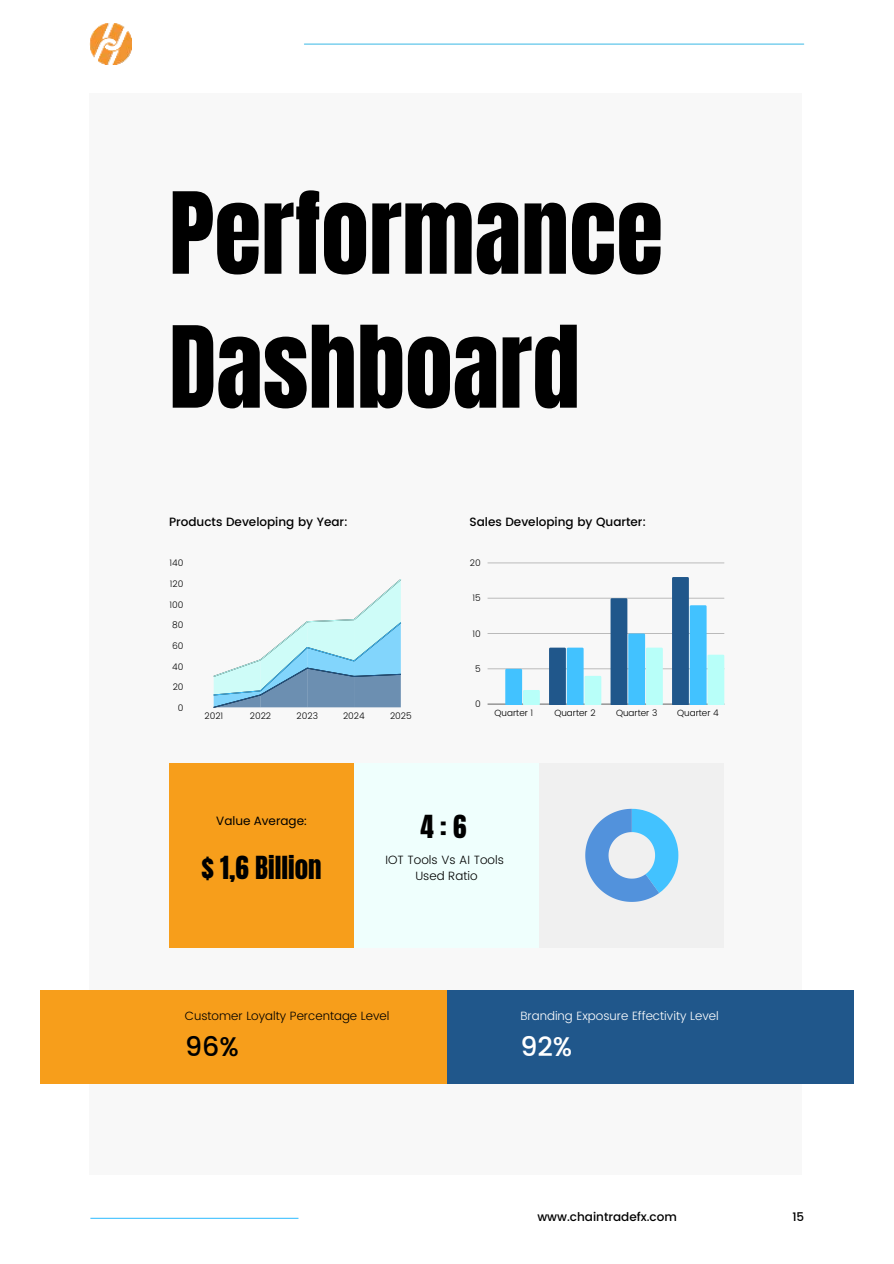
<style>
.page{position:relative;width:894px;height:1264px;background:#fff}
.page>*{position:absolute;margin:0;border:0;box-sizing:border-box;transform-origin:0 0}
.t1{font:96px/133.8px "Anton";color:#000}
.t2{font:27px "Anton";color:#000}
.t3{font:500 26.85px "Poppins";color:#000}
.t4{font:500 26.85px "Poppins";color:#fff}
.t5{font:500 12px "Poppins";color:#000}
.t6{font:300 12px/16px "Poppins";color:#000;text-align:center}
.t7{font:300 12px "Poppins";color:#fff}
.t8{font:12px "Poppins";color:#000}
.t9{font:300 9px "Poppins";color:#000}
</style>
<div class="page">
<div style="left:89px;top:93px;width:712px;height:1081px;background:#f8f8f8"></div>
<div style="left:539px;top:763px;width:185px;height:184px;background:#f0f0f0"></div>
<div style="left:169px;top:763px;width:185px;height:184px;background:#f79e1b"></div>
<div style="left:354px;top:763px;width:185px;height:184px;background:#effffd"></div>
<hr style="left:90px;top:1217px;width:208px;height:1px;background:#42c2ff">
<div style="left:446px;top:990px;width:407px;height:93px;background:#20578b"></div>
<div style="left:40px;top:990px;width:406px;height:93px;background:#f79e1b"></div>
<svg style="left:585px;top:808px;width:93px;height:93px"></svg>
<svg style="left:214px;top:579px;width:186px;height:128px"></svg>
<hr style="left:487px;top:704px;width:237px;height:1px;background:#000;opacity:.6">
<hr style="left:487px;top:668px;width:237px;height:1px;background:#cdcdcd">
<hr style="left:487px;top:633px;width:237px;height:1px;background:#bababa">
<hr style="left:487px;top:598px;width:237px;height:1px;background:#ccc">
<hr style="left:487px;top:562px;width:237px;height:1px;background:#d4d4d4">
<svg style="left:505px;top:668px;width:34px;height:36px"></svg>
<svg style="left:549px;top:647px;width:52px;height:57px"></svg>
<svg style="left:610px;top:598px;width:52px;height:106px"></svg>
<svg style="left:671px;top:577px;width:53px;height:127px"></svg>
<hr style="left:304px;top:44px;width:499px;height:1px;background:#4fc0e8">
<img style="left:89px;top:23px;width:42px;height:41px">
<h1 class="t1" style="left:169px;top:174px;width:495px">Performance<br>Dashboard</h1>
<h3 class="t5" style="left:169px;top:513px;width:180px">Products Developing by Year:</h3>
<h3 class="t5" style="left:469px;top:513px;width:178px">Sales Developing by Quarter:</h3>
<p class="t9" style="left:169px;top:556px;width:15px">140</p>
<p class="t9" style="left:170px;top:577px;width:15px">120</p>
<p class="t9" style="left:169px;top:598px;width:16px">100</p>
<p class="t9" style="left:172px;top:618px;width:13px">80</p>
<p class="t9" style="left:172px;top:639px;width:13px">60</p>
<p class="t9" style="left:172px;top:660px;width:13px">40</p>
<p class="t9" style="left:173px;top:680px;width:12px">20</p>
<p class="t9" style="left:178px;top:701px;width:7px">0</p>
<p class="t9" style="left:204px;top:709px;width:20px">2021</p>
<p class="t9" style="left:250px;top:709px;width:23px">2022</p>
<p class="t9" style="left:296px;top:709px;width:23px">2023</p>
<p class="t9" style="left:343px;top:709px;width:23px">2024</p>
<p class="t9" style="left:390px;top:709px;width:23px">2025</p>
<p class="t9" style="left:470px;top:556px;width:12px">20</p>
<p class="t9" style="left:472px;top:592px;width:10px">15</p>
<p class="t9" style="left:472px;top:627px;width:10px">10</p>
<p class="t9" style="left:475px;top:662px;width:7px">5</p>
<p class="t9" style="left:475px;top:697px;width:7px">0</p>
<p class="t9" style="left:494px;top:706px;width:40px">Quarter 1</p>
<p class="t9" style="left:554px;top:706px;width:43px">Quarter 2</p>
<p class="t9" style="left:616px;top:706px;width:43px">Quarter 3</p>
<p class="t9" style="left:677px;top:706px;width:43px">Quarter 4</p>
<h2 class="t2" style="left:420px;top:813px;width:47px">4 : 6</h2>
<h3 class="t8" style="left:216px;top:813px;width:92px">Value Average:</h3>
<h2 class="t2" style="left:201px;top:854px;width:122px">$ 1,6 Billion</h2>
<h3 class="t6" style="left:385px;top:852px;width:120px">IOT Tools Vs AI Tools<br>Used Ratio</h3>
<h3 class="t6" style="left:185px;top:1008px;width:206px">Customer Loyalty Percentage Level</h3>
<h3 class="t3" style="left:185px;top:1026px;width:55px">96%</h3>
<h3 class="t7" style="left:520px;top:1007px;width:200px">Branding Exposure Effectivity Level</h3>
<h3 class="t4" style="left:520px;top:1026px;width:53px">92%</h3>
<h3 class="t5" style="left:537px;top:1207px;width:141px">www.chaintradefx.com</h3>
<h3 class="t5" style="left:792px;top:1207px;width:13px">15</h3>
</div>
